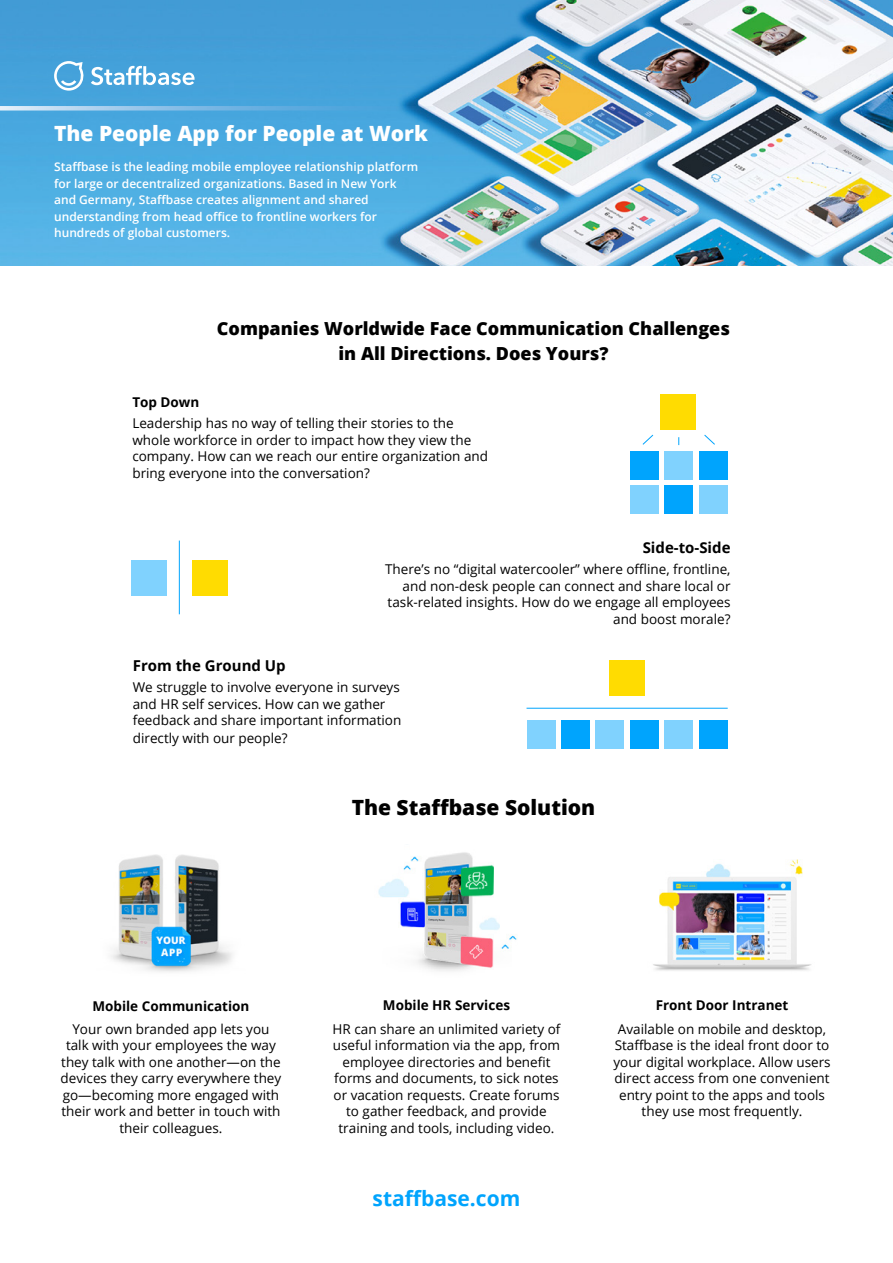
<style>
.page{position:relative;width:893px;height:1263px;background:#fff}
.page>*{position:absolute;margin:0;border:0;box-sizing:border-box;transform-origin:0 0}
.t1{font:800 21px "Open Sans";color:#fff}
.t2{font:800 21px "Open Sans";color:#000}
.t3{font:700 21px "Open Sans";color:#00a4fd}
.t4{font:800 18px/25.5px "Open Sans";color:#000;text-align:center}
.t5{font:700 15px "Open Sans";color:#000}
.t6{font:13.5px/16.5px "Open Sans";color:#000;text-align:center}
.t7{font:700 13.5px "Open Sans";color:#000}
.t8{font:600 12px/16.5px "Open Sans";color:#fff}
</style>
<div class="page">
<img style="left:0;top:0;width:893px;height:265px">
<svg style="left:54px;top:61px;width:31px;height:30px"></svg>
<svg style="left:91px;top:66px;width:104px;height:19px"></svg>
<svg style="left:642px;top:434px;width:73px;height:12px"></svg>
<div style="left:664px;top:485px;width:29px;height:29px;background:#00a4fd"></div>
<div style="left:660px;top:394px;width:36px;height:36px;background:#ffdc01"></div>
<div style="left:630px;top:451px;width:29px;height:28px;background:#00a4fd"></div>
<div style="left:630px;top:485px;width:29px;height:29px;background:#80d2fe"></div>
<div style="left:664px;top:451px;width:29px;height:28px;background:#80d2fe"></div>
<div style="left:699px;top:451px;width:29px;height:28px;background:#00a4fd"></div>
<div style="left:699px;top:485px;width:29px;height:29px;background:#80d2fe"></div>
<div style="left:131px;top:560px;width:36px;height:36px;background:#80d2fe"></div>
<div style="left:192px;top:560px;width:36px;height:36px;background:#ffdc01"></div>
<hr style="left:179px;top:541px;width:1px;height:73px;background:#00a4fd">
<div style="left:527px;top:720px;width:28px;height:28px;background:#80d2fe"></div>
<div style="left:596px;top:720px;width:28px;height:28px;background:#80d2fe"></div>
<div style="left:609px;top:660px;width:36px;height:36px;background:#ffdc01"></div>
<hr style="left:527px;top:708px;width:200px;height:1px;background:#00a4fd">
<div style="left:664px;top:720px;width:29px;height:28px;background:#80d2fe"></div>
<div style="left:561px;top:720px;width:29px;height:28px;background:#00a4fd"></div>
<div style="left:630px;top:720px;width:29px;height:28px;background:#00a4fd"></div>
<div style="left:699px;top:720px;width:29px;height:28px;background:#00a4fd"></div>
<img style="left:111px;top:854px;width:121px;height:118px">
<img style="left:653px;top:859px;width:159px;height:112px">
<img style="left:378px;top:852px;width:139px;height:119px">
<svg style="left:0;top:106px;width:436px;height:5px;background:#7cb9e3"></svg>
<h1 class="t1" style="left:54px;top:118px;width:375px">The People App for People at Work</h1>
<p class="t8" style="left:54px;top:158px;width:366px">Staffbase is the leading mobile employee relationship platform for large or decentralized organizations. Based in New York and Germany, Staffbase creates alignment and shared understanding from head office to frontline workers for hundreds of global customers.</p>
<h2 class="t4" style="left:217px;top:314px;width:515px">Companies Worldwide Face Communication Challenges in All Directions. Does Yours?</h2>
<p class="t7" style="left:132px;top:393px;width:69px">Top Down</p>
<p class="t6" style="left:132px;top:415px;width:357px;text-align:left">Leadership has no way of telling their stories to the whole workforce in order to impact how they view the company. How can we reach our entire organization and bring everyone into the conversation?</p>
<p class="t5" style="left:643px;top:537px;width:89px">Side-to-Side</p>
<p class="t6" style="left:385px;top:561px;width:347px;text-align:right">There’s no “digital watercooler” where offline, frontline, and non-desk people can connect and share local or task-related insights. How do we engage all employees and boost morale?</p>
<p class="t5" style="left:133px;top:655px;width:154px">From the Ground Up</p>
<p class="t6" style="left:133px;top:679px;width:270px;text-align:left">We struggle to involve everyone in surveys and HR self services. How can we gather feedback and share important information</p>
<p class="t6" style="left:133px;top:730px;width:156px">directly with our people?</p>
<h1 class="t2" style="left:352px;top:792px;width:245px">The Staffbase Solution</h1>
<p class="t7" style="left:92px;top:996px;width:158px">Mobile Communication</p>
<p class="t6" style="left:61px;top:1020px;width:222px">Your own branded app lets you talk with your employees the way they talk with one another—on the devices they carry everywhere they go—becoming more engaged with their work and better in touch with their colleagues.</p>
<p class="t7" style="left:383px;top:996px;width:129px">Mobile HR Services</p>
<p class="t6" style="left:333px;top:1020px;width:229px">HR can share an unlimited variety of useful information via the app, from employee directories and benefit forms and documents, to sick notes or vacation requests. Create forums to gather feedback, and provide training and tools, including video.</p>
<h1 class="t3" style="left:373px;top:1183px;width:149px">staffbase.com</h1>
<p class="t7" style="left:656px;top:996px;width:134px">Front Door Intranet</p>
<p class="t6" style="left:613px;top:1020px;width:219px">Available on mobile and desktop,<br>Staffbase is the ideal front door to your digital workplace. Allow users direct access from one convenient entry point to the apps and tools they use most frequently.</p>
</div>
